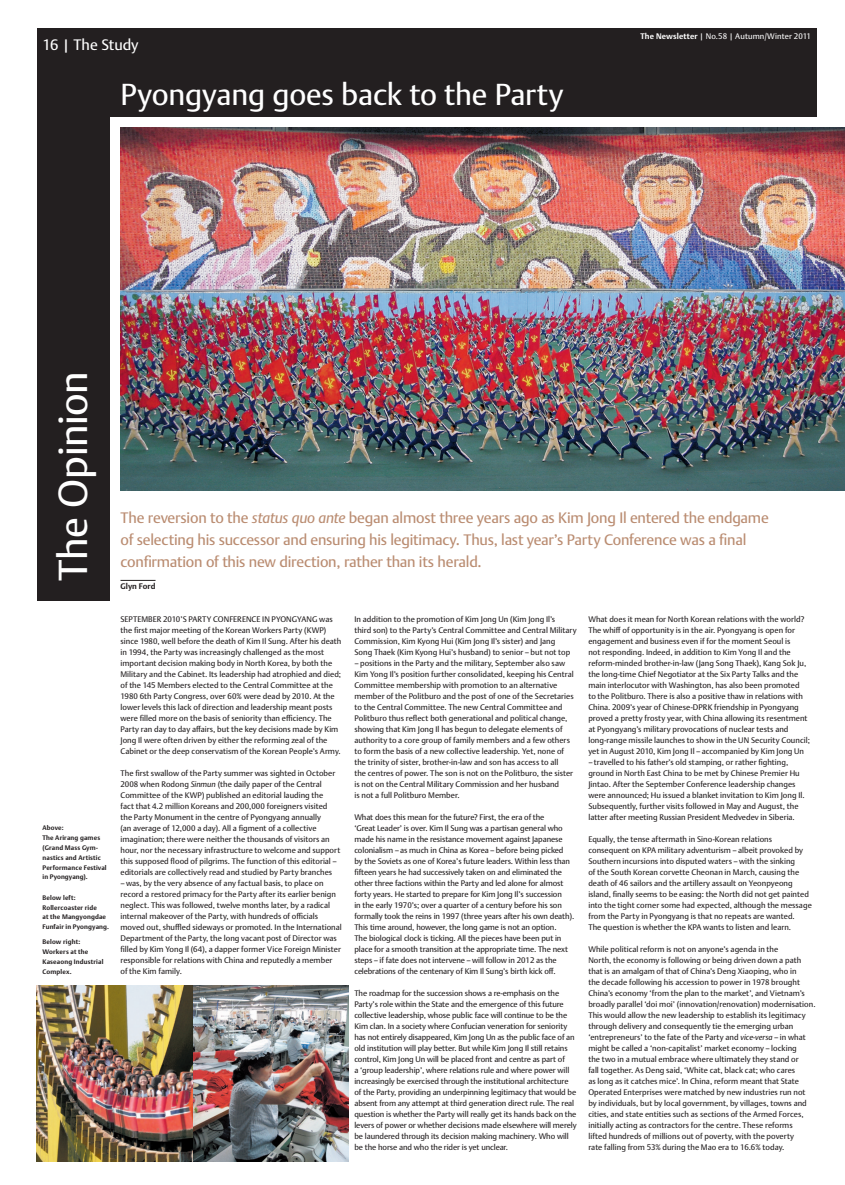
<style>
.page{position:relative;width:845px;height:1185px;background:#fff}
.page>*{position:absolute;margin:0;border:0;box-sizing:border-box;transform-origin:0 0}
.t1{font:40px "DTL Argo TPRO";letter-spacing:-.015em;color:#fff}
.t2{font:30px "DTL Argo TPRO";letter-spacing:-.01em;color:#fff}
.t3{font:15px/22px "DTL Argo TPRO";letter-spacing:-.015em;color:#ba8c71}
.t4{font:15px "DTL Argo TPRO";letter-spacing:-.005em;color:#fff}
.t5{font:8px/11px "DTL Argo TPRO";color:#231f20}
.t6{font:8px "DTL Argo TPRO";letter-spacing:.01em;color:#fff}
.t7{font:700 8px "DTL Argo TPRO";letter-spacing:.005em;color:#231f20}
.t8{font:700 6.5px/10px "DTL Argo TPRO";letter-spacing:.02em;color:#231f20}
.s1{font-weight:700}
.s2{font-style:italic}
</style>
<div class="page">
<img style="left:120px;top:128px;width:725px;height:362px">
<div style="left:37px;top:105px;width:72px;height:495px;background:#231f20"></div>
<div style="left:37px;top:28px;width:779px;height:88px;background:#231f20"></div>
<hr style="left:120px;top:580px;width:35px;height:1px;background:#231f20">
<img style="left:37px;top:985px;width:312px;height:176px">
<h3 class="t4" style="left:43px;top:36px;width:98px">16 | The Study</h3>
<h2 class="t2" style="left:120px;top:77px;width:444px">Pyongyang goes back to the Party</h2>
<p class="t6" style="left:640px;top:32px;width:172px"><span class="s1">The Newsletter</span> | No.58 | Autumn/Winter 2011</p>
<h1 class="t1" style="left:49px;top:581px;width:212px;rotate:-90deg">The Opinion</h1>
<p class="t8" style="left:43px;top:822px;width:66px">Above:<br>The Arirang games (Grand Mass Gym&shy;nastics and Artistic<br>Performance Festival in Pyongyang).</p>
<p class="t8" style="left:43px;top:892px;width:68px">Below left:<br>Rollercoaster ride<br>at the Mangyongdae<br>Funfair in Pyongyang.</p>
<p class="t8" style="left:43px;top:937px;width:62px">Below right:<br>Workers at the<br>Kaseaong Industrial<br>Complex.</p>
<p class="t3" style="left:120px;top:507px;width:650px">The reversion to the <span class="s2">status quo ante</span> began almost three years ago as Kim Jong Il entered the endgame of selecting his successor and ensuring his legitimacy. Thus, last year’s Party Conference was a final confirmation of this new direction, rather than its herald.</p>
<p class="t7" style="left:120px;top:582px;width:37px">Glyn Ford</p>
<p class="t5" style="left:120px;top:614px;width:222px">September 2010’s Party Con ference in Pyongyang was the first major meeting of the Korean Workers Party (KWP) since 1980, well before the death of Kim Il Sung. After his death in 1994, the Party was increasingly challenged as the most important decision making body in North Korea, by both the Military and the Cabinet. Its leadership had atrophied and died; of the 145 M embers elected to the Central Committee at the 1980 6th Party Congress, over 60% were dead by 2010. At the lower levels this lack of direction and leadership meant posts were filled more on the basis of seniority than efficiency. The Party ran day to day affairs, but the key decisions made by Kim Jong Il were often driven by either the reforming zeal of the Cabinet or the deep conservatism of the Korean People’s Army.</p>
<p class="t5" style="left:120px;top:768px;width:221px">The first swallow of the Party summer was sighted in October 2008 when Rodong <span class="s2">Sinmun</span> (the daily paper of the Central Committee of the KWP) published an editorial lauding the<br>fact that 4.2 million Koreans and 200,000 foreigners visited the Party Monument in the centre of Pyongyang annually<br>(an average of 12,000 a day). All a figment of a collective imagination; there were neither the thousands of visitors an hour, nor the necessary infrastructure to welcome and support this supposed flood of pilgrims. The function of this editorial – editorials are collectively read and studied by Party branches</p>
<p class="t5" style="left:120px;top:878px;width:223px">– was, by the very absence of any factual basis, to place on record a restored primacy for the Party after its earlier benign neglect. This was followed, twelve months later, by a radical internal makeover of the Party, with hundreds of officials moved out, shuffled sideways or promoted. In the International Department of the Party, the long vacant post of Director was filled by Kim Yong Il (64), a dapper former Vice Foreign M inister responsible for relations with China and reputedly a member<br>of the Kim family.</p>
<p class="t5" style="left:354px;top:614px;width:224px">In addition to the promotion of Kim Jong Un (Kim Jong Il’s<br>third son) to the Party’s Central Committee and Central M ilitary Commission, Kim Kyong Hui (Kim Jong Il’s sister) and Jang<br>Song Thaek (Kim Kyong Hui’s husband) to senior – but not top</p>
<p class="t5" style="left:354px;top:658px;width:221px">– positions in the Party and the military, September also saw Kim Yong Il’s position further consolidated, keeping his Central Committee membership with promotion to an alternative member of the Politburo and the post of one of the Secretaries to the Central Committee. The new Central Committee and Politburo thus reflect both generational and political change, showing that Kim Jong Il has begun to delegate elements of authority to a core group of family members and a few others to form the basis of a new collective leadership. Yet, none of the trinity of sister, brother-in-law and son has access to all<br>the centres of power. The son is not on the Politburo, the sister is not on the Central Military Commission and her husband<br>is not a full Politburo Member.</p>
<p class="t5" style="left:354px;top:812px;width:221px">What does this mean for the future? First, the era of the<br>‘Great Leader’ is over. Kim Il Sung was a partisan general who made his name in the resistance movement against Japanese colonialism – as much in China as Korea – before being picked<br>by the Soviets as one of Korea’s future leaders. Within less than fifteen years he had successively taken on and eliminated the other three factions within the Party and led alone for almost forty years. He started to prepare for Kim Jong Il’s succession<br>in the early 1970’s; over a quarter of a century before his son formally took the reins in 1997 (three years after his own death).<br>This time around, however, the long game is not an option.<br>The biological clock is ticking. All the pieces have been put in place for a smooth transition at the appropriate time. The next steps – if fate does not intervene – will follow in 2012 as the celebrations of the centenary of Kim Il Sung’s birth kick off.</p>
<p class="t5" style="left:354px;top:988px;width:224px">The roadmap for the succession shows a re-emphasis on the Party’s role within the State and the emergence of this future collective leadership, whose public face will continue to be the Kim clan. In a society where Confucian veneration for seniority has not entirely disappeared, Kim Jong Un as the public face of an old institution will play better. But while Kim Jong Il still retains control, Kim Jong Un will be placed front and centre as part of<br>a ‘group leadership’, where relations rule and where power will increasingly be exercised through the institutional architecture of the Party, providing an underpinning legitimacy that would be absent from any attempt at third generation direct rule. The real question is whether the Party will really get its hands back on the levers of power or whether decisions made elsewhere will merely be laundered through its decision making machinery. Who will be the horse and who the rider is yet unclear.</p>
<p class="t5" style="left:588px;top:614px;width:223px">What does it mean for North Korean relations with the world?<br>The whiff of opportunity is in the air. Pyongyang is open for engagement and business even if for the moment Seoul is<br>not responding. Indeed, in addition to Kim Yong Il and the reform-minded brother-in-law (Jang Song Thaek), Kang Sok Ju, the long-time Chief Negotiator at the Six Party Talks and the main interlocutor with Washington, has also been promoted<br>to the Politburo. There is also a positive thaw in relations with China. 2009’s year of Chinese-DPRK friendship in Pyongyang proved a pretty frosty year, with China allowing its resentment at Pyongyang’s military provocations of nuclear tests and long-range missile launches to show in the UN Security Council; yet in August 2010, Kim Jong Il – accompanied by Kim Jong Un</p>
<p class="t5" style="left:588px;top:757px;width:218px">– travelled to his father’s old stamping, or rather fighting, ground in North East China to be met by Chinese Premier Hu Jintao. After the September Conference leadership changes were announced; Hu issued a blanket invitation to Kim Jong Il.<br>Subsequently, further visits followed in May and August, the latter after meeting Russian President M edvedev in Siberia.</p>
<p class="t5" style="left:588px;top:834px;width:225px">Equally, the tense aftermath in Sino-Korean relations consequent on KPA military adventurism – albeit provoked by Southern incursions into disputed waters – with the sinking<br>of the South Korean corvette Cheonan in March, causing the death of 46 sailors and the artillery assault on Yeonpyeong island, finally seems to be easing: the North did not get painted into the tight corner some had expected, although the message from the Party in Pyongyang is that no repeats are wanted.<br>The question is whether the KPA wants to listen and learn.</p>
<p class="t5" style="left:588px;top:944px;width:229px">While political reform is not on anyone’s agenda in the<br>North, the economy is following or being driven down a path that is an amalgam of that of China’s Deng Xiaoping, who in<br>the decade following his accession to power in 1978 brought China’s economy ‘from the plan to the market’, and Vietnam’s broadly parallel ‘doi moi’ (innovation/renovation) modernisation.<br>This would allow the new leadership to establish its legitimacy through delivery and consequently tie the emerging urban ‘entrepreneurs’ to the fate of the Party and <span class="s2">vice-versa</span> – in what might be called a ‘non-capitalist’ market economy – locking<br>the two in a mutual embrace where ultimately they stand or<br>fall together. As Deng said, ‘White cat, black cat; who cares<br>as long as it catches mice’. In China, reform meant that State Operated Enterprises were matched by new industries run not by individuals, but by local government, by villages, towns and cities, and state entities such as sections of the Armed Forces, initially acting as contractors for the centre. These reforms<br>lifted hundreds of millions out of poverty, with the poverty<br>rate falling from 53% during the Mao era to 16.6% today.</p>
</div>
